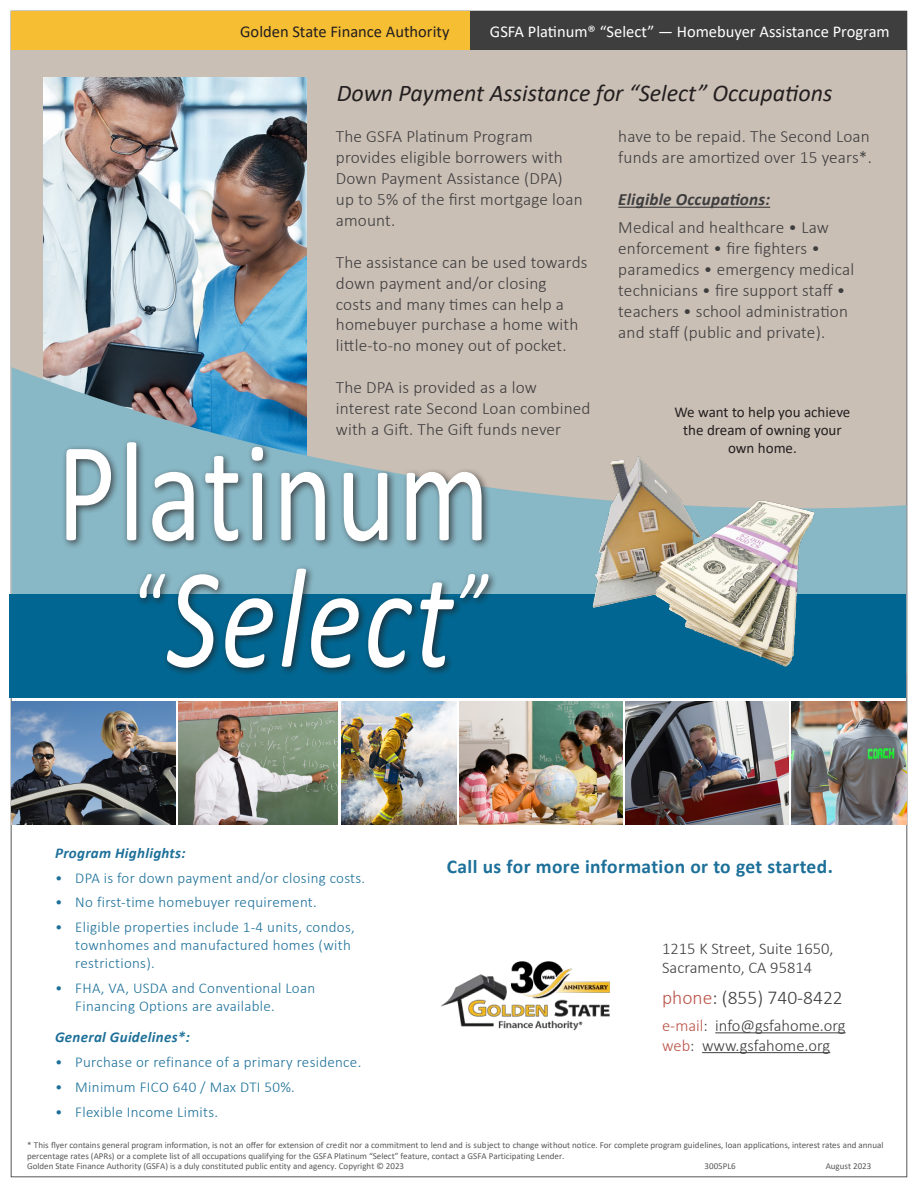
<style>
.page{position:relative;width:918px;height:1188px;background:#fff}
.page>*{position:absolute;margin:0;border:0;box-sizing:border-box;transform-origin:0 0}
.t1{font:143.7px/126.4px "Calibri";letter-spacing:.02em;color:#fff;text-align:center;scale:.8 1}
.t2{font:italic 24px "Calibri";color:#231f20}
.t3{font:700 19.5px "Calibri";letter-spacing:.02em;color:#1d7099}
.t4{font:300 19.5px "Calibri";color:#3e3e3f}
.t5{font:300 17.25px/21px "Calibri";letter-spacing:.01em;color:#3e3e3f}
.t6{font:italic 700 17.25px "Calibri";letter-spacing:.01em;color:#3e3e3f}
.t7{font:300 16.5px/19.8px "Calibri";color:#3e3e3f}
.t8{font:16.5px "Calibri";color:#fff}
.t9{font:16.5px "Calibri";color:#231f20}
.t10{font:300 15px/18px "Calibri";letter-spacing:.02em;color:#1d7099}
.t11{font:15px/18px "Calibri";color:#231f20;text-align:center}
.t12{font:italic 700 15px "Calibri";letter-spacing:.02em;color:#1d7099}
.t13{font:9px/10.5px "Calibri";color:#57585a}
.s1{font-style:italic}
.s2{color:#ba5449}
</style>
<div class="page">
<div style="left:470px;top:12px;width:436px;height:38px;background:#3e3e3f"></div>
<div style="left:12px;top:50px;width:894px;height:583px;background:#cabfb5"></div>
<div style="left:12px;top:12px;width:458px;height:38px;background:#f6be33"></div>
<img style="left:44px;top:78px;width:263px;height:289px">
<svg style="left:12px;top:367px;width:894px;height:227px"></svg>
<img style="left:12px;top:701px;width:163px;height:123px">
<img style="left:178px;top:701px;width:160px;height:123px">
<img style="left:625px;top:701px;width:164px;height:123px">
<img style="left:459px;top:701px;width:164px;height:123px">
<img style="left:791px;top:702px;width:115px;height:122px">
<img style="left:341px;top:701px;width:116px;height:123px">
<hr style="left:618px;top:207px;width:152px;height:1px;background:#3e3e3f">
<div style="left:10px;top:594px;width:896px;height:104px;background:#016792"></div>
<div style="left:62px;top:437px;width:435px;height:239px;background:#231f20;opacity:.75"></div>
<img style="left:523px;top:438px;width:375px;height:229px">
<img style="left:441px;top:961px;width:169px;height:70px">
<hr style="left:715px;top:1032px;width:131px;height:1px;background:#3e3e3f">
<hr style="left:702px;top:1052px;width:128px;height:1px;background:#3e3e3f">
<p class="t9" style="left:240px;top:20px;width:211px">Golden State Finance Authority</p>
<p class="t8" style="left:490px;top:20px;width:401px">GSFA Platinum® “Select” — Homebuyer Assistance Program</p>
<h2 class="t2" style="left:337px;top:76px;width:497px">Down Payment Assistance for “Select” Occupations</h2>
<p class="t5" style="left:336px;top:126px;width:248px">The GSFA Platinum Program provides eligible borrowers with<br>Down Payment Assistance (DPA) up to 5% of the first mortgage loan amount.</p>
<p class="t5" style="left:336px;top:251px;width:253px">The assistance can be used towards down payment and/or closing<br>costs and many times can help a homebuyer purchase a home with little-to-no money out of pocket.</p>
<p class="t5" style="left:336px;top:376px;width:256px">The DPA is provided as a low interest rate Second Loan combined with a Gift. The Gift funds never</p>
<p class="t5" style="left:618px;top:126px;width:255px">have to be repaid. The Second Loan funds are amortized over 15 years*.</p>
<p class="t6" style="left:618px;top:187px;width:153px">Eligible Occupations:</p>
<p class="t5" style="left:618px;top:217px;width:237px">Medical and healthcare • Law enforcement • fire fighters • paramedics • emergency medical technicians • fire support staff • teachers • school administration and staff (public and private).</p>
<p class="t11" style="left:675px;top:402px;width:177px">We want to help you achieve the dream of owning your own home.</p>
<h1 class="t1" style="left:57px;top:425px;width:543px">Platinum <sup>“</sup><span class="s1">Select</span><sup>”</sup></h1>
<p class="t12" style="left:55px;top:842px;width:132px">Program Highlights:</p>
<p class="t10" style="left:55px;top:869px;width:312px">• DPA is for down payment and/or closing costs.</p>
<p class="t10" style="left:55px;top:893px;width:263px">• No first-time homebuyer requirement.</p>
<p class="t10" style="left:75px;top:918px;width:281px;text-indent:-20px">• Eligible properties include 1-4 units, condos, townhomes and manufactured homes (with restrictions).</p>
<p class="t10" style="left:75px;top:979px;width:241px;text-indent:-20px">• FHA, VA, USDA and Conventional Loan<br>Financing Options are available.</p>
<p class="t12" style="left:55px;top:1027px;width:136px">General Guidelines*:</p>
<p class="t10" style="left:55px;top:1053px;width:308px">• Purchase or refinance of a primary residence.</p>
<p class="t10" style="left:55px;top:1078px;width:241px">• Minimum FICO 640 / Max DTI 50%.</p>
<p class="t10" style="left:55px;top:1103px;width:165px">• Flexible Income Limits.</p>
<p class="t3" style="left:447px;top:853px;width:388px">Call us for more information or to get started.</p>
<p class="t7" style="left:662px;top:938px;width:173px">1215 K Street, Suite 1650,<br>Sacramento, CA 95814</p>
<p class="t4" style="left:662px;top:986px;width:182px"><span class="s2">phone</span>: (855) 740-8422</p>
<p class="t7" style="left:662px;top:1015px;width:185px"><span class="s2">e-mail</span>: info@gsfahome.org <span class="s2">web</span>: www.gsfahome.org</p>
<p class="t13" style="left:27px;top:1140px;width:858px">* This flyer contains general program information, is not an offer for extension of credit nor a commitment to lend and is subject to change without notice. For complete program guidelines, loan applications, interest rates and annual percentage rates (APRs) or a complete list of all occupations qualifying for the GSFA Platinum “Select” feature, contact a GSFA Participating Lender.<br>Golden State Finance Authority (GSFA) is a duly constituted public entity and agency. Copyright © 2023</p>
<p class="t13" style="left:705px;top:1161px;width:33px">3005PL6</p>
<p class="t13" style="left:826px;top:1161px;width:47px">August 2023</p>
</div>
